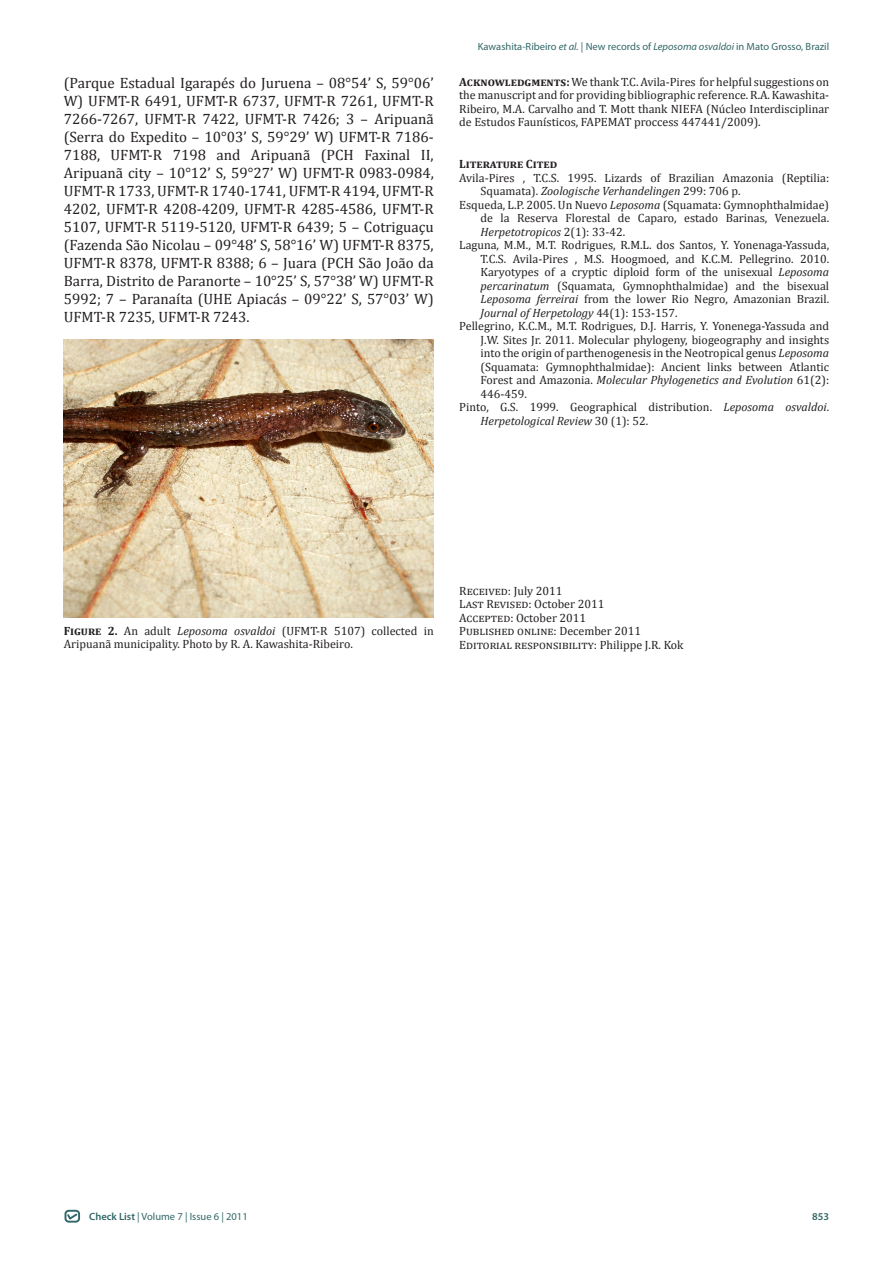
<style>
.page{position:relative;width:893px;height:1263px;background:#fff}
.page>*{position:absolute;margin:0;border:0;box-sizing:border-box;transform-origin:0 0}
.t1{font:15px/18px "Cambria";color:#231f20;text-align:justify}
.t2{font:12px/13.5px "Cambria";color:#231f20;text-align:justify}
.t3{font:700 12px "Cambria";color:#231f20}
.t4{font:10.5px "Myriad Pro";color:#336767}
.t5{font:600 10.5px "Myriad Pro";color:#336767}
.s1{font-style:italic}
.s2{font-weight:700}
.s3{font-weight:600}
</style>
<div class="page">
<div style="left:65px;top:1210px;width:15px;height:12px;border:2px solid #326667;border-radius:3px"></div>
<svg style="left:66px;top:1212px;width:13px;height:9px"></svg>
<img style="left:64px;top:340px;width:370px;height:277px">
<p class="t1" style="left:64px;top:74px;width:371px">(Parque Estadual Igarapés do Juruena – 08°54’ S, 59°06’ W) UFMT-R 6491, UFMT-R 6737, UFMT-R 7261, UFMT-R 7266-7267, UFMT-R 7422, UFMT-R 7426; 3 – Aripuanã (Serra do Expedito – 10°03’ S, 59°29’ W) UFMT-R 7186- 7188, UFMT-R 7198 and Aripuanã (PCH Faxinal II, Aripuanã city – 10°12’ S, 59°27’ W) UFMT-R 0983-0984, UFMT-R 1733, UFMT-R 1740-1741, UFMT-R 4194, UFMT-R 4202, UFMT-R 4208-4209, UFMT-R 4285-4586, UFMT-R 5107, UFMT-R 5119-5120, UFMT-R 6439; 5 – Cotriguaçu (Fazenda São Nicolau – 09°48’ S, 58°16’ W) UFMT-R 8375, UFMT-R 8378, UFMT-R 8388; 6 – Juara (PCH São João da Barra, Distrito de Paranorte – 10°25’ S, 57°38’ W) UFMT-R 5992; 7 – Paranaíta (UHE Apiacás – 09°22’ S, 57°03’ W)<br>UFMT-R 7235, UFMT-R 7243.</p>
<p class="t4" style="left:478px;top:40px;width:353px">Kawashita-Ribeiro <span class="s1">et al.</span> | New records of <span class="s1">Leposoma osvaldoi</span> in Mato Grosso, Brazil</p>
<p class="t2" style="left:459px;top:75px;width:371px"><span class="s2">Acknowledgments:</span> We thank T.C. Avila-Pires for helpful suggestions on the manuscript and for providing bibliographic reference. R.A. Kawashita-Ribeiro, M.A. Carvalho and T. Mott thank NIEFA (Núcleo Interdisciplinar de Estudos Faunísticos, FAPEMAT proccess 447441/2009).</p>
<p class="t3" style="left:459px;top:157px;width:100px">Literature Cited</p>
<p class="t2" style="left:481px;top:171px;width:350px;text-indent:-21px">Avila-Pires , T.C.S. 1995. Lizards of Brazilian Amazonia (Reptilia:<br>Squamata). <span class="s1">Zoologische Verhandelingen</span> 299: 706 p.</p>
<p class="t2" style="left:481px;top:198px;width:350px;text-indent:-21px">Esqueda, L.P. 2005. Un Nuevo <span class="s1">Leposoma</span> (Squamata: Gymnophthalmidae) de la Reserva Florestal de Caparo, estado Barinas, Venezuela.<br><span class="s1">Herpetotropicos</span> 2(1): 33-42.</p>
<p class="t2" style="left:481px;top:238px;width:350px;text-indent:-21px">Laguna, M.M., M.T. Rodrigues, R.M.L. dos Santos, Y. Yonenaga-Yassuda, T.C.S. Avila-Pires , M.S. Hoogmoed, and K.C.M. Pellegrino. 2010.<br>Karyotypes of a cryptic diploid form of the unisexual <span class="s1">Leposoma percarinatum</span> (Squamata, Gymnophthalmidae) and the bisexual <span class="s1">Leposoma ferreirai</span> from the lower Rio Negro, Amazonian Brazil.<br><span class="s1">Journal of Herpetology</span> 44(1): 153-157.</p>
<p class="t2" style="left:481px;top:319px;width:350px;text-indent:-21px">Pellegrino, K.C.M., M.T. Rodrigues, D.J. Harris, Y. Yonenega-Yassuda and J.W. Sites Jr. 2011. Molecular phylogeny, biogeography and insights into the origin of parthenogenesis in the Neotropical genus <span class="s1">Leposoma </span>(Squamata: Gymnophthalmidae): Ancient links between Atlantic Forest and Amazonia. <span class="s1">Molecular Phylogenetics and Evolution</span> 61(2):<br>446-459.</p>
<p class="t2" style="left:481px;top:400px;width:350px;text-indent:-21px">Pinto, G.S. 1999. Geographical distribution. <span class="s1">Leposoma osvaldoi</span>.<br><span class="s1">Herpetological Review</span> 30 (1): 52.</p>
<p class="t2" style="left:64px;top:624px;width:371px"><span class="s2">Figure 2.</span> An adult <span class="s1">Leposoma osvaldoi</span> (UFMT-R 5107) collected in<br>Aripuanã municipality. Photo by R. A. Kawashita-Ribeiro.</p>
<p class="t2" style="left:459px;top:584px;width:105px">Received: July 2011</p>
<p class="t2" style="left:459px;top:597px;width:147px">Last Revised: October 2011</p>
<p class="t2" style="left:459px;top:611px;width:128px">Accepted: October 2011</p>
<p class="t2" style="left:459px;top:624px;width:183px">Published online: December 2011</p>
<p class="t2" style="left:459px;top:638px;width:226px">Editorial responsibility: Philippe J.R. Kok</p>
<p class="t4" style="left:89px;top:1210px;width:160px"><span class="s3">Check List</span> | Volume 7 | Issue 6 | 2011</p>
<p class="t5" style="left:812px;top:1209px;width:18px">853</p>
</div>
